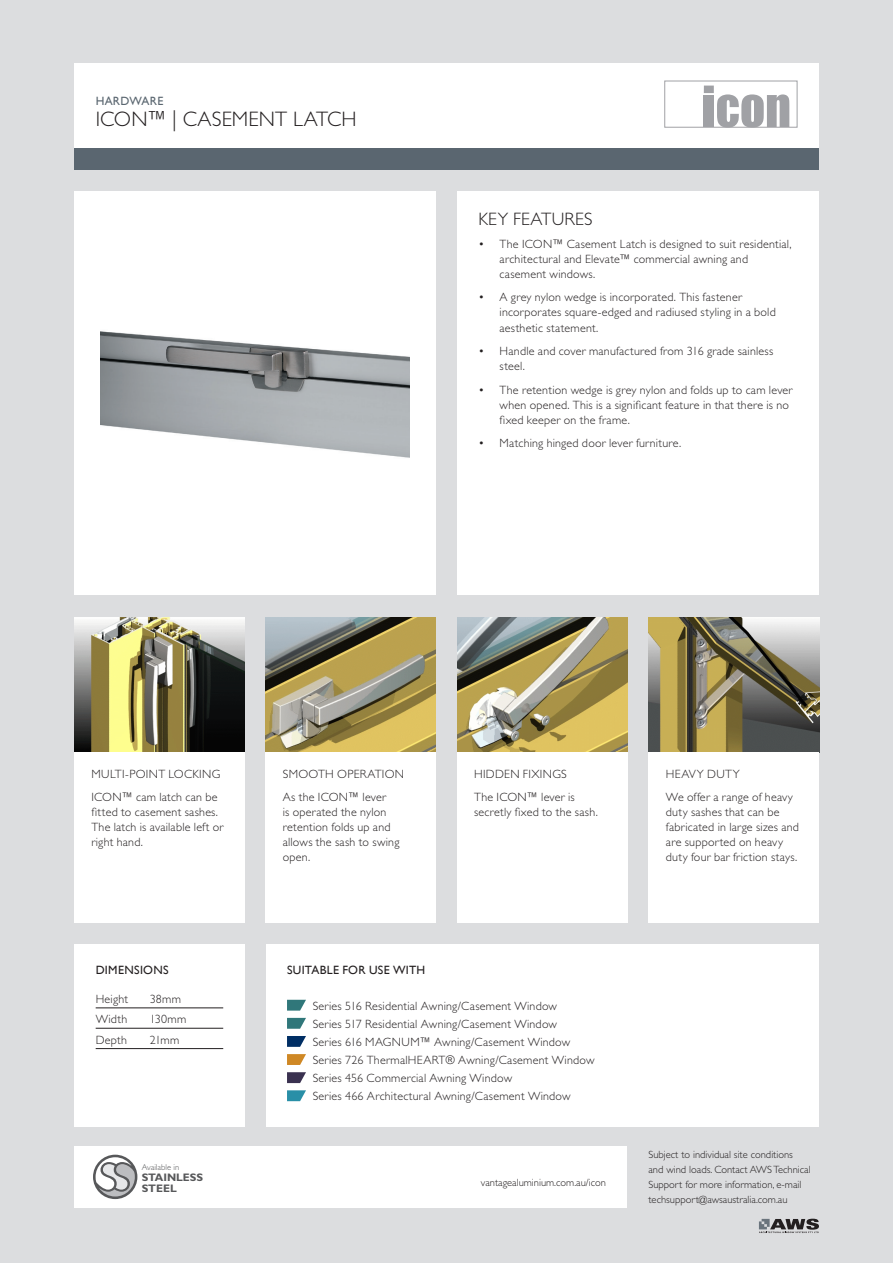
<style>
.page{position:relative;width:893px;height:1263px;background:#dcdddf}
.page>*{position:absolute;margin:0;border:0;box-sizing:border-box;transform-origin:0 0}
.Heading{font:300 21px "Gill Sans Std";letter-spacing:.005em;color:#231f20}
.Sub_Heading{font:300 18px "Gill Sans Std";letter-spacing:.02em;color:#231f20}
._8_10_Body_Copy{font:300 12px/15px "Gill Sans Std";letter-spacing:.02em;color:#231f20}
.Specs_Bold{font:300 12px "Gill Sans Std";letter-spacing:.02em;color:#231f20}
.Specs_Underline{font:300 12px "Gill Sans Std";letter-spacing:.025em;color:#231f20}
.Specs_Bold-2{font:12px "Gill Sans";letter-spacing:.025em;color:#231f20}
.RES_Residential_Seri{font:12px "Gill Sans";letter-spacing:.025em;color:#5a6670}
.t1{font:700 10.95px/10.9px "Gill Sans";color:#57585a}
.t2{font:300 10.5px/15px "Gill Sans Std";color:#231f20}
.t3{font:300 8.55px "Gill Sans Std";color:#57585a}
</style>
<div class="page">
<div style="left:74px;top:64px;width:745px;height:85px;background:#fff"></div>
<div style="left:74px;top:149px;width:745px;height:21px;background:#5a6670"></div>
<div style="left:664px;top:81px;width:133px;height:46px;border:1px solid #bfbfbf"></div>
<div style="left:704px;top:95px;width:10px;height:32px;background:#a0a1a5"></div>
<div style="left:704px;top:86px;width:10px;height:7px;background:#a0a1a5"></div>
<svg style="left:717px;top:94px;width:72px;height:34px"></svg>
<div style="left:457px;top:191px;width:362px;height:404px;background:#fff"></div>
<div style="left:74px;top:944px;width:170px;height:183px;background:#fff"></div>
<hr style="left:96px;top:1007px;width:127px;height:1px;background:#231f20">
<hr style="left:96px;top:1028px;width:127px;height:1px;background:#231f20">
<hr style="left:96px;top:1048px;width:127px;height:1px;background:#231f20">
<div style="left:266px;top:944px;width:553px;height:183px;background:#fff"></div>
<svg style="left:287px;top:1018px;width:19px;height:11px"></svg>
<svg style="left:287px;top:1036px;width:19px;height:11px"></svg>
<svg style="left:287px;top:1000px;width:19px;height:10px"></svg>
<svg style="left:287px;top:1054px;width:19px;height:11px"></svg>
<svg style="left:287px;top:1072px;width:19px;height:11px"></svg>
<svg style="left:287px;top:1090px;width:19px;height:11px"></svg>
<div style="left:74px;top:1146px;width:553px;height:62px;background:#fff"></div>
<svg style="left:759px;top:1219px;width:60px;height:14px"></svg>
<div style="left:74px;top:191px;width:362px;height:404px;background:#fff"></div>
<img style="left:101px;top:331px;width:309px;height:127px">
<svg style="left:93px;top:1155px;width:44px;height:44px"></svg>
<svg style="left:96px;top:1157px;width:39px;height:39px"></svg>
<img style="left:74px;top:617px;width:170px;height:136px">
<img style="left:266px;top:617px;width:170px;height:136px">
<img style="left:457px;top:617px;width:170px;height:136px">
<img style="left:649px;top:617px;width:170px;height:136px">
<div style="left:74px;top:753px;width:170px;height:170px;background:#fff"></div>
<div style="left:266px;top:753px;width:170px;height:170px;background:#fff"></div>
<div style="left:457px;top:753px;width:170px;height:170px;background:#fff"></div>
<div style="left:649px;top:753px;width:170px;height:170px;background:#fff"></div>
<p class="RES_Residential_Seri" style="left:96px;top:94px;width:69px">HARDWARE</p>
<p class="Heading" style="left:96px;top:108px;width:263px">ICON™ | CASEMENT LATCH</p>
<p class="Sub_Heading" style="left:478px;top:209px;width:116px">KEY FEATURES</p>
<p class="_8_10_Body_Copy" style="left:500px;top:237px;width:293px;text-indent:-21px">• The ICON™ Casement Latch is designed to suit residential, architectural and Elevate™ commercial awning and casement windows.</p>
<p class="_8_10_Body_Copy" style="left:500px;top:290px;width:278px;text-indent:-21px">• A grey nylon wedge is incorporated. This fastener incorporates square-edged and radiused styling in a bold aesthetic statement.</p>
<p class="_8_10_Body_Copy" style="left:500px;top:344px;width:275px;text-indent:-21px">• Handle and cover manufactured from 316 grade sainless steel.</p>
<p class="_8_10_Body_Copy" style="left:500px;top:382px;width:294px;text-indent:-21px">• The retention wedge is grey nylon and folds up to cam lever when opened. This is a significant feature in that there is no fixed keeper on the frame.</p>
<p class="_8_10_Body_Copy" style="left:478px;top:436px;width:204px">• Matching hinged door lever furniture.</p>
<p class="_8_10_Body_Copy" style="left:91px;top:766px;width:130px">MULTI-POINT LOCKING</p>
<p class="_8_10_Body_Copy" style="left:91px;top:790px;width:134px">ICON™ cam latch can be fitted to casement sashes.<br>The latch is available left or right hand.</p>
<p class="_8_10_Body_Copy" style="left:283px;top:766px;width:123px">SMOOTH OPERATION</p>
<p class="_8_10_Body_Copy" style="left:283px;top:790px;width:118px">As the ICON™ lever<br>is operated the nylon retention folds up and allows the sash to swing open.</p>
<p class="_8_10_Body_Copy" style="left:474px;top:766px;width:94px">HIDDEN FIXINGS</p>
<p class="_8_10_Body_Copy" style="left:474px;top:790px;width:125px">The ICON™ lever is secretly fixed to the sash.</p>
<p class="_8_10_Body_Copy" style="left:666px;top:766px;width:75px">HEAVY DUTY</p>
<p class="_8_10_Body_Copy" style="left:666px;top:790px;width:135px">We offer a range of heavy duty sashes that can be fabricated in large sizes and are supported on heavy duty four bar friction stays.</p>
<p class="Specs_Bold-2" style="left:96px;top:962px;width:75px">DIMENSIONS</p>
<p class="Specs_Underline" style="left:96px;top:992px;width:34px">Height</p>
<p class="Specs_Underline" style="left:150px;top:992px;width:33px">38mm</p>
<p class="Specs_Underline" style="left:96px;top:1012px;width:33px">Width</p>
<p class="Specs_Underline" style="left:150px;top:1012px;width:38px">130mm</p>
<p class="Specs_Underline" style="left:96px;top:1033px;width:33px">Depth</p>
<p class="Specs_Underline" style="left:150px;top:1033px;width:31px">21mm</p>
<p class="t3" style="left:142px;top:1162px;width:39px">Available in</p>
<p class="t1" style="left:142px;top:1172px;width:63px">STAINLESS<br>STEEL</p>
<p class="Specs_Bold-2" style="left:287px;top:962px;width:140px">SUITABLE FOR USE WITH</p>
<p class="Specs_Bold" style="left:313px;top:999px;width:246px">Series 516 Residential Awning/Casement Window</p>
<p class="Specs_Bold" style="left:313px;top:1017px;width:246px">Series 517 Residential Awning/Casement Window</p>
<p class="Specs_Bold" style="left:313px;top:1035px;width:259px">Series 616 MAGNUM™ Awning/Casement Window</p>
<p class="Specs_Bold" style="left:313px;top:1053px;width:283px">Series 726 ThermalHEART® Awning/Casement Window</p>
<p class="Specs_Bold" style="left:313px;top:1071px;width:201px">Series 456 Commercial Awning Window</p>
<p class="Specs_Bold" style="left:313px;top:1089px;width:259px">Series 466 Architectural Awning/Casement Window</p>
<p class="t2" style="left:481px;top:1175px;width:126px">vantagealuminium.com.au/icon</p>
<p class="t2" style="left:648px;top:1147px;width:164px">Subject to individual site conditions<br>and wind loads. Contact AWS Technical Support for more information, e-mail techsupport@awsaustralia.com.au</p>
</div>
